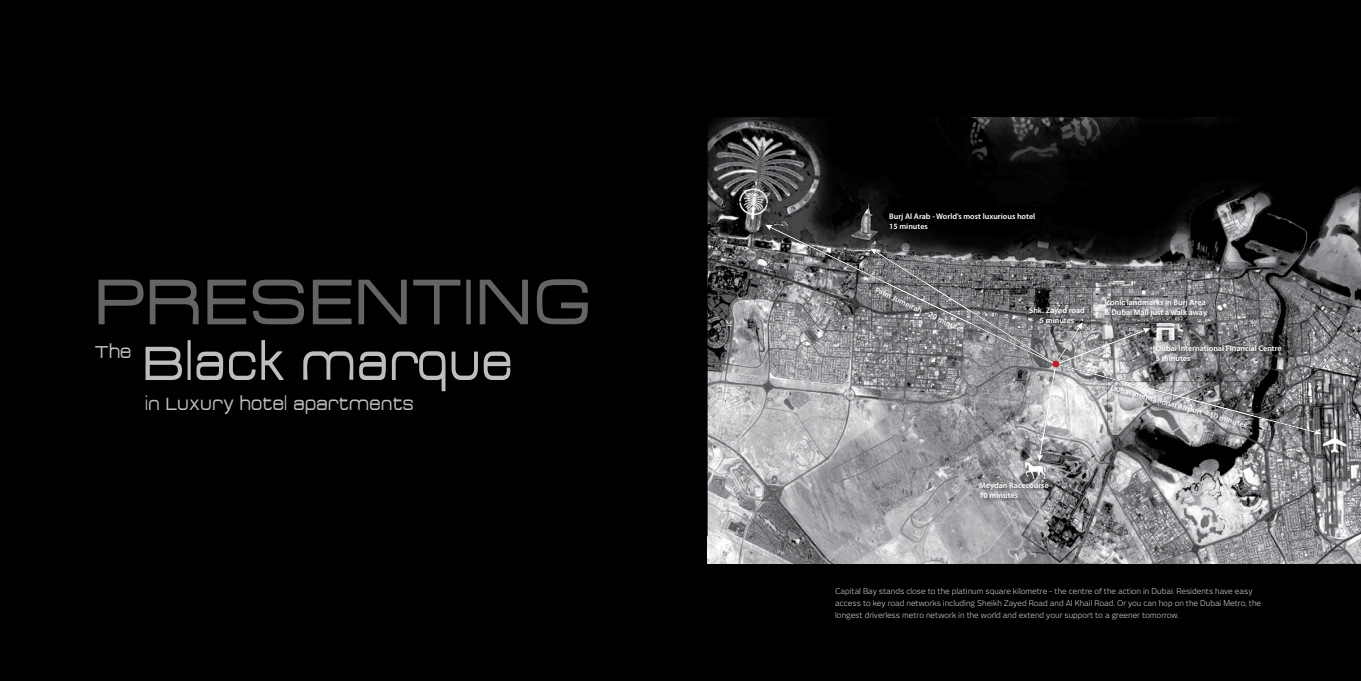
<style>
.page{position:relative;width:1361px;height:681px;background:#fff}
.page>*{position:absolute;margin:0;border:0;box-sizing:border-box;transform-origin:0 0}
.t1{font:70.43px "Acens";letter-spacing:.05em;color:#636466}
.t2{font:52.5px "Acens";letter-spacing:.05em;color:#bcbec0}
.t3{font:19.12px "Acens";letter-spacing:.05em;color:#bcbec0}
.t4{font:600 8.02px/9.5px "Myriad Pro";color:#fff}
.t5{font:7.88px/12.5px "New June";color:#d1d3d4}
</style>
<div class="page">
<div style="left:0;top:0;width:1361px;height:680px;background:#000"></div>
<img style="left:707px;top:117px;width:185px;height:446px">
<img style="left:948px;top:117px;width:413px;height:184px">
<img style="left:958px;top:461px;width:152px;height:102px">
<img style="left:1321px;top:301px;width:40px;height:43px">
<img style="left:892px;top:461px;width:66px;height:102px">
<img style="left:1285px;top:344px;width:76px;height:219px">
<img style="left:1241px;top:461px;width:44px;height:102px">
<img style="left:1110px;top:461px;width:131px;height:102px">
<svg style="left:765px;top:224px;width:291px;height:141px;background:#6d6e70"></svg>
<img style="left:887px;top:210px;width:153px;height:26px">
<svg style="left:870px;top:248px;width:451px;height:213px;background:#7a7b7e"></svg>
<img style="left:1102px;top:296px;width:110px;height:26px">
<img style="left:1154px;top:342px;width:133px;height:26px">
<img style="left:1107px;top:381px;width:146px;height:54px">
<img style="left:1120px;top:381px;width:133px;height:35px">
<img style="left:977px;top:479px;width:79px;height:26px">
<h1 class="t1" style="left:95px;top:266px;width:496px">PRESENTING</h1>
<h3 class="t3" style="left:95px;top:341px;width:37px">The</h3>
<h2 class="t2" style="left:143px;top:336px;width:370px">Black marque</h2>
<h3 class="t3" style="left:146px;top:394px;width:270px">in Luxury hotel apartments</h3>
<p class="t4" style="left:889px;top:211px;width:148px">Burj Al Arab - World’s most luxurious hotel<br>15 minutes</p>
<p class="t4" style="left:877px;top:284px;width:99px;rotate:25deg">Palm Jumeirah - 20 minutes</p>
<p class="t4" style="left:1029px;top:305px;width:57px;text-align:center">Shk. Zayed road<br>5 minutes</p>
<p class="t4" style="left:1104px;top:297px;width:104px">Iconic landmarks in Burj Area &amp; Dubai Mall just a walk away</p>
<p class="t4" style="left:1156px;top:343px;width:127px">Dubai International Financial Centre<br>5 minutes</p>
<p class="t4" style="left:1112px;top:383px;width:143px;rotate:15deg">Dubai International Airport - 10 minutes</p>
<p class="t4" style="left:979px;top:480px;width:71px">Meydan Racecourse<br>10 minutes</p>
<p class="t5" style="left:835px;top:584px;width:427px">Capital Bay stands close to the platinum square kilometre - the centre of the action in Dubai. Residents have easy access to key road networks including Sheikh Zayed Road and Al Khail Road. Or you can hop on the Dubai Metro, the longest driverless metro network in the world and extend your support to a greener tomorrow.</p>
</div>
